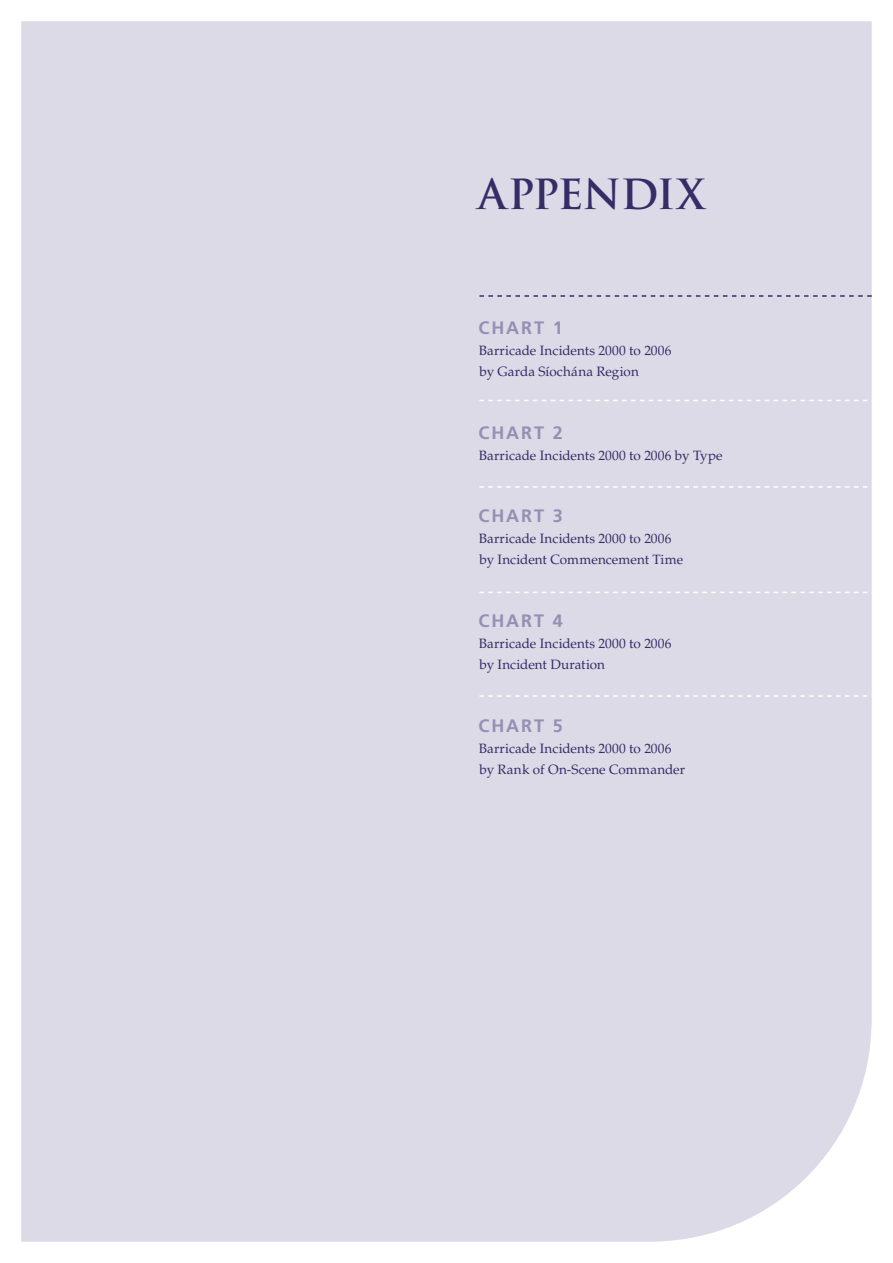
<style>
.page{position:relative;width:893px;height:1263px;background:#fff}
.page>*{position:absolute;margin:0;border:0;box-sizing:border-box;transform-origin:0 0}
.t1{font:700 40.5px "Trajan Pro";letter-spacing:-.015em;color:#362c66}
.t2{font:700 18px "Frutiger";letter-spacing:.105em;color:#948fb3}
.t3{font:13.5px/21px "Palatino LT Std";letter-spacing:.005em;color:#362c66}
</style>
<div class="page">
<div style="left:21px;top:21px;width:851px;height:1221px;background:#dcdae7"></div>
<svg style="left:479px;top:295px;width:393px;height:2px"></svg>
<svg style="left:479px;top:400px;width:393px;height:1px"></svg>
<svg style="left:479px;top:486px;width:393px;height:2px"></svg>
<svg style="left:479px;top:592px;width:393px;height:1px"></svg>
<svg style="left:479px;top:695px;width:393px;height:2px"></svg>
<h1 class="t1" style="left:478px;top:169px;width:228px">APPENDIX</h1>
<h2 class="t2" style="left:478px;top:317px;width:86px">CHART 1</h2>
<p class="t3" style="left:479px;top:340px;width:194px">Barricade Incidents 2000 to 2006 by Garda Síochána Region</p>
<h2 class="t2" style="left:478px;top:422px;width:86px">CHART 2</h2>
<p class="t3" style="left:479px;top:445px;width:245px">Barricade Incidents 2000 to 2006 by Type</p>
<h2 class="t2" style="left:478px;top:506px;width:86px">CHART 3</h2>
<p class="t3" style="left:479px;top:529px;width:206px">Barricade Incidents 2000 to 2006 by Incident Commencement Time</p>
<h2 class="t2" style="left:478px;top:610px;width:86px">CHART 4</h2>
<p class="t3" style="left:479px;top:633px;width:194px">Barricade Incidents 2000 to 2006 by Incident Duration</p>
<h2 class="t2" style="left:478px;top:715px;width:86px">CHART 5</h2>
<p class="t3" style="left:479px;top:738px;width:208px">Barricade Incidents 2000 to 2006 by Rank of On-Scene Commander</p>
</div>
